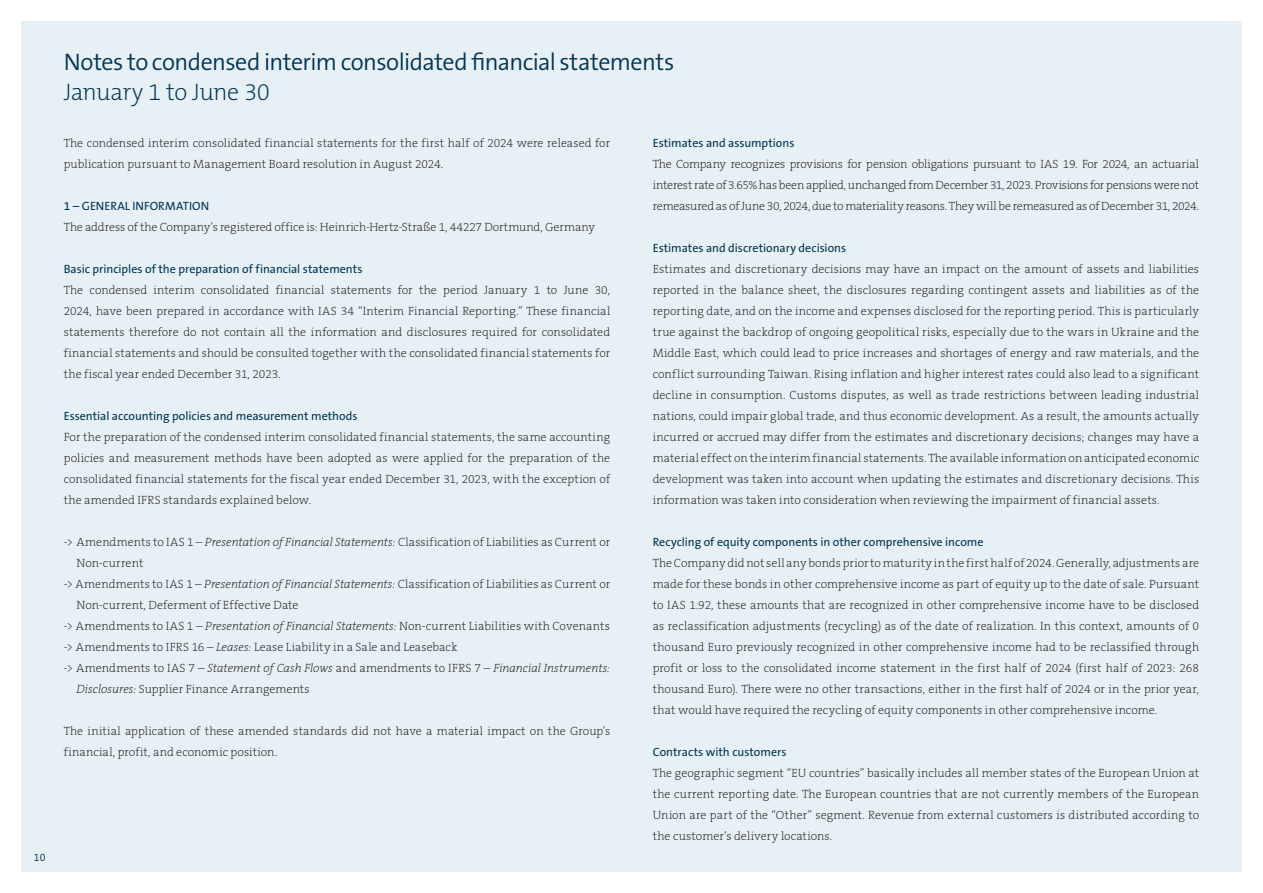
<style>
.page{position:relative;width:1263px;height:893px;background:#fff}
.page>*{position:absolute;margin:0;border:0;box-sizing:border-box;transform-origin:0 0}
.t1{font:300 24px "The Sans B W4";letter-spacing:-.02em;color:#003555}
.t2{font:200 24px "The Mix B W2";letter-spacing:-.03em;color:#003555}
.t3{font:200 12px/21px "The Serif B W2";letter-spacing:.005em;color:#231f20;text-align:justify}
.t4{font:12px "The Sans B W5 Plain";color:#003555}
.t5{font:italic 200 12px "The Serif B W2";color:#231f20}
.t6{font:300 10.5px "The Sans B W4";color:#003555}
.s1{font-style:italic}
.s2{font-style:normal}
</style>
<div class="page">
<div style="left:21px;top:21px;width:1221px;height:851px;background:#e6f0f5"></div>
<p class="t6" style="left:34px;top:851px;width:13px">10</p>
<h1 class="t1" style="left:64px;top:47px;width:612px">Notes to condensed interim consolidated financial statements</h1>
<h1 class="t2" style="left:64px;top:77px;width:208px">January 1 to June 30</h1>
<p class="t3" style="left:64px;top:133px;width:548px">The condensed interim consolidated financial statements for the first half of 2024 were released for publication pursuant to Management Board resolution in August 2024.</p>
<p class="t4" style="left:64px;top:198px;width:147px">1 – GENERAL INFORMATION</p>
<p class="t3" style="left:64px;top:217px;width:533px">The address of the Company’s registered office is: Heinrich-Hertz-Straße 1, 44227 Dortmund, Germany</p>
<p class="t4" style="left:64px;top:261px;width:300px">Basic principles of the preparation of financial statements</p>
<p class="t3" style="left:64px;top:280px;width:548px">The condensed interim consolidated financial statements for the period January 1 to June 30, 2024, have been prepared in accordance with IAS 34 “Interim Financial Reporting.” These financial statements therefore do not contain all the information and disclosures required for consolidated financial statements and should be consulted together with the consolidated financial statements for the fiscal year ended December 31, 2023.</p>
<p class="t4" style="left:64px;top:408px;width:295px">Essential accounting policies and measurement methods</p>
<p class="t3" style="left:64px;top:427px;width:548px">For the preparation of the condensed interim consolidated financial statements, the same accounting policies and measurement methods have been adopted as were applied for the preparation of the consolidated financial statements for the fiscal year ended December 31, 2023, with the exception of the amended IFRS standards explained below.</p>
<p class="t3" style="left:64px;top:532px;width:548px">-&gt; Amendments to IAS 1 – <span class="s1">Presentation of Financial Statements:</span> Classification of Liabilities as Current or</p>
<p class="t3" style="left:77px;top:553px;width:68px">Non-current</p>
<p class="t3" style="left:64px;top:574px;width:548px">-&gt; Amendments to IAS 1 – <span class="s1">Presentation of Financial Statements:</span> Classification of Liabilities as Current or</p>
<p class="t3" style="left:77px;top:595px;width:224px">Non-current, Deferment of Effective Date</p>
<p class="t3" style="left:64px;top:616px;width:548px">-&gt; Amendments to IAS 1 – <span class="s1">Presentation of Financial Statements:</span> Non-current Liabilities with Covenants</p>
<p class="t3" style="left:64px;top:637px;width:395px">-&gt; Amendments to IFRS 16 – <span class="s1">Leases:</span> Lease Liability in a Sale and Leaseback</p>
<p class="t5" style="left:64px;top:660px;width:548px"><span class="s2">-&gt; Amendments to IAS 7 –</span> Statement of Cash Flows <span class="s2">and amendments to IFRS 7 –</span> Financial Instruments:</p>
<p class="t3" style="left:77px;top:679px;width:235px"><span class="s1">Disclosures:</span> Supplier Finance Arrangements</p>
<p class="t3" style="left:64px;top:721px;width:548px">The initial application of these amended standards did not have a material impact on the Group’s financial, profit, and economic position.</p>
<p class="t4" style="left:653px;top:135px;width:143px">Estimates and assumptions</p>
<p class="t3" style="left:653px;top:154px;width:548px">The Company recognizes provisions for pension obligations pursuant to IAS 19. For 2024, an actuarial interest rate of 3.65% has been applied, unchanged from December 31, 2023. Provisions for pensions were not remeasured as of June 30, 2024, due to materiality reasons. They will be remeasured as of December 31, 2024.</p>
<p class="t4" style="left:653px;top:240px;width:195px">Estimates and discretionary decisions</p>
<p class="t3" style="left:653px;top:259px;width:548px">Estimates and discretionary decisions may have an impact on the amount of assets and liabilities reported in the balance sheet, the disclosures regarding contingent assets and liabilities as of the reporting date, and on the income and expenses disclosed for the reporting period. This is particularly true against the backdrop of ongoing geopolitical risks, especially due to the wars in Ukraine and the Middle East, which could lead to price increases and shortages of energy and raw materials, and the conflict surrounding Taiwan. Rising inflation and higher interest rates could also lead to a significant decline in consumption. Customs disputes, as well as trade restrictions between leading industrial nations, could impair global trade, and thus economic development. As a result, the amounts actually incurred or accrued may differ from the estimates and discretionary decisions; changes may have a material effect on the interim financial statements. The available information on anticipated economic development was taken into account when updating the estimates and discretionary decisions. This information was taken into consideration when reviewing the impairment of financial assets.</p>
<p class="t4" style="left:653px;top:534px;width:332px">Recycling of equity components in other comprehensive income</p>
<p class="t3" style="left:653px;top:553px;width:548px">The Company did not sell any bonds prior to maturity in the first half of 2024. Generally, adjustments are made for these bonds in other comprehensive income as part of equity up to the date of sale. Pursuant to IAS 1.92, these amounts that are recognized in other comprehensive income have to be disclosed as reclassification adjustments (recycling) as of the date of realization. In this context, amounts of 0 thousand Euro previously recognized in other comprehensive income had to be reclassified through profit or loss to the consolidated income statement in the first half of 2024 (first half of 2023: 268 thousand Euro). There were no other transactions, either in the first half of 2024 or in the prior year, that would have required the recycling of equity components in other comprehensive income.</p>
<p class="t4" style="left:653px;top:744px;width:135px">Contracts with customers</p>
<p class="t3" style="left:653px;top:763px;width:548px">The geographic segment “EU countries” basically includes all member states of the European Union at the current reporting date. The European countries that are not currently members of the European Union are part of the “Other” segment. Revenue from external customers is distributed according to the customer’s delivery locations.</p>
</div>
